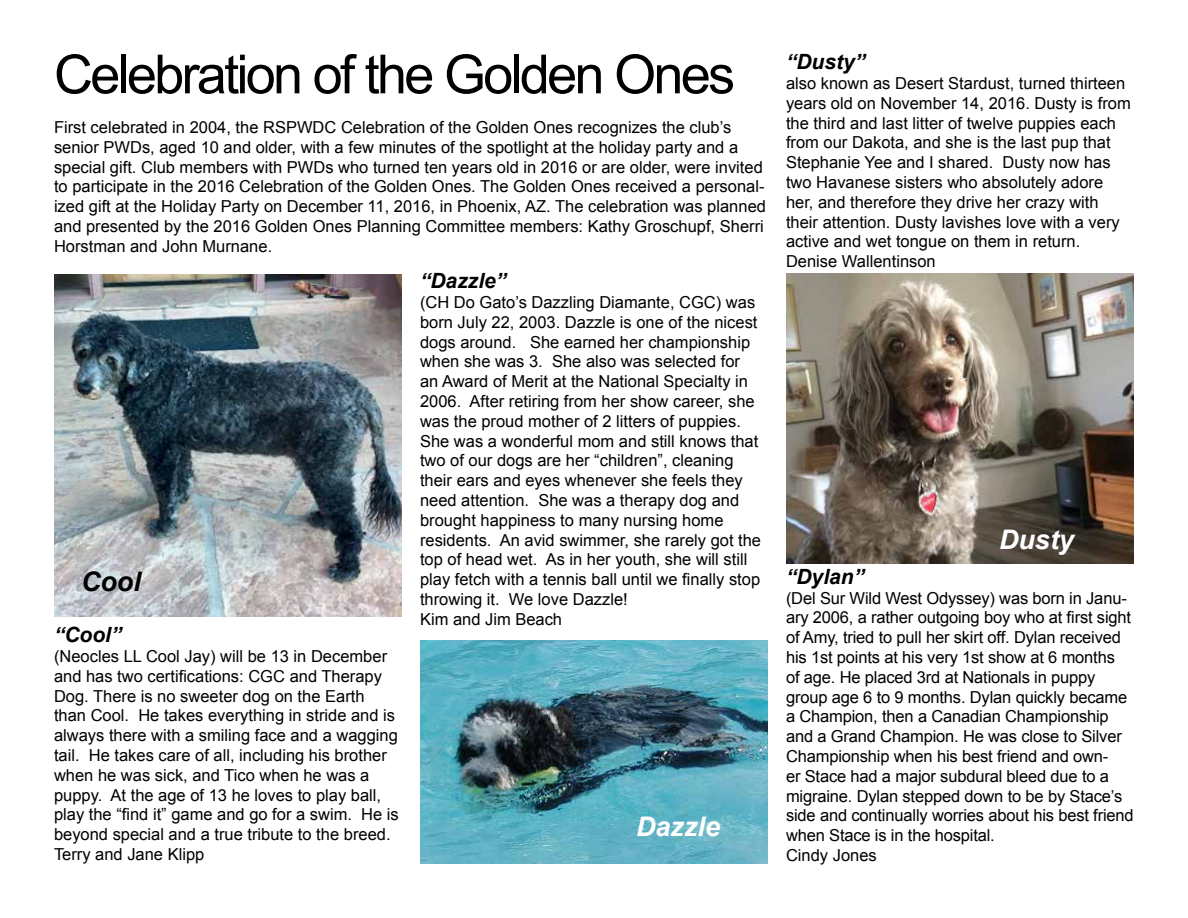
<style>
.page{position:relative;width:1188px;height:918px;background:#fff}
.page>*{position:absolute;margin:0;border:0;box-sizing:border-box;transform-origin:0 0}
.t1{font:54px "Arial";letter-spacing:-.05em;color:#000}
.t2{font:italic 700 27px "Arial";color:#fff}
.t3{font:italic 700 27px "Arial";color:#000}
.t4{font:italic 700 21px "Arial";color:#000}
.t5{font:16.5px/19.8px "Arial";color:#000}
</style>
<div class="page">
<img style="left:786px;top:273px;width:348px;height:291px">
<img style="left:54px;top:274px;width:348px;height:342px">
<img style="left:420px;top:640px;width:348px;height:224px">
<h1 class="t1" style="left:54px;top:39px;width:683px">Celebration of the Golden Ones</h1>
<p class="t5" style="left:54px;top:117px;width:714px">First celebrated in 2004, the RSPWDC Celebration of the Golden Ones recognizes the club’s senior PWDs, aged 10 and older, with a few minutes of the spotlight at the holiday party and a special gift. Club members with PWDs who turned ten years old in 2016 or are older, were invited to participate in the 2016 Celebration of the Golden Ones. The Golden Ones received a personal&shy;ized gift at the Holiday Party on December 11, 2016, in Phoenix, AZ. The celebration was planned and presented by the 2016 Golden Ones Planning Committee members: Kathy Groschupf, Sherri Horstman and John Murnane.</p>
<p class="t4" style="left:786px;top:48px;width:81px">“Dusty”</p>
<p class="t5" style="left:786px;top:74px;width:346px">also known as Desert Stardust, turned thirteen years old on November 14, 2016. Dusty is from the third and last litter of twelve puppies each from our Dakota, and she is the last pup that Stephanie Yee and I shared. Dusty now has two Havanese sisters who absolutely adore her, and therefore they drive her crazy with their attention. Dusty lavishes love with a very active and wet tongue on them in return.<br>Denise Wallentinson</p>
<p class="t4" style="left:420px;top:267px;width:88px">“Dazzle”</p>
<p class="t5" style="left:420px;top:293px;width:343px">(CH Do Gato’s Dazzling Diamante, CGC) was born July 22, 2003. Dazzle is one of the nicest dogs around. She earned her championship when she was 3. She also was selected for an Award of Merit at the National Specialty in 2006. After retiring from her show career, she was the proud mother of 2 litters of puppies.<br>She was a wonderful mom and still knows that two of our dogs are her “children”, cleaning their ears and eyes whenever she feels they need attention. She was a therapy dog and brought happiness to many nursing home residents. An avid swimmer, she rarely got the top of head wet. As in her youth, she will still play fetch with a tennis ball until we finally stop throwing it. We love Dazzle!<br>Kim and Jim Beach</p>
<h2 class="t2" style="left:999px;top:522px;width:77px">Dusty</h2>
<h2 class="t3" style="left:81px;top:564px;width:61px">Cool</h2>
<p class="t4" style="left:786px;top:563px;width:80px">“Dylan”</p>
<p class="t5" style="left:786px;top:588px;width:349px">(Del Sur Wild West Odyssey) was born in Janu&shy;ary 2006, a rather outgoing boy who at first sight of Amy, tried to pull her skirt off. Dylan received his 1st points at his very 1st show at 6 months<br>of age. He placed 3rd at Nationals in puppy group age 6 to 9 months. Dylan quickly became a Champion, then a Canadian Championship and a Grand Champion. He was close to Silver Championship when his best friend and own-<br>er Stace had a major subdural bleed due to a migraine. Dylan stepped down to be by Stace’s side and continually worries about his best friend when Stace is in the hospital.<br>Cindy Jones</p>
<p class="t4" style="left:54px;top:621px;width:69px">“Cool”</p>
<p class="t5" style="left:54px;top:647px;width:346px">(Neocles LL Cool Jay) will be 13 in December and has two certifications: CGC and Therapy Dog. There is no sweeter dog on the Earth than Cool. He takes everything in stride and is always there with a smiling face and a wagging tail. He takes care of all, including his brother when he was sick, and Tico when he was a puppy. At the age of 13 he loves to play ball, play the “find it” game and go for a swim. He is beyond special and a true tribute to the breed.<br>Terry and Jane Klipp</p>
<h2 class="t2" style="left:636px;top:809px;width:86px">Dazzle</h2>
</div>
